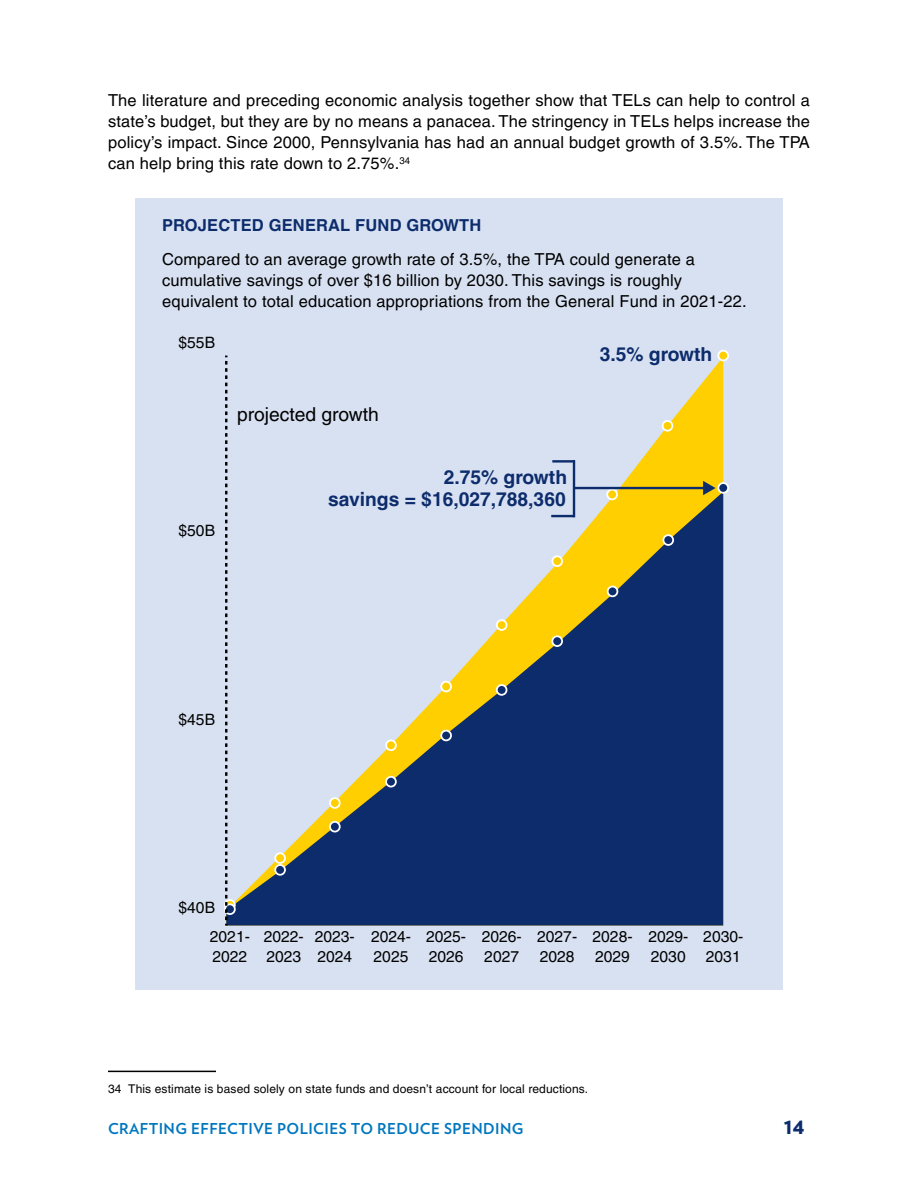
<style>
.page{position:relative;width:918px;height:1188px;background:#fff}
.page>*{position:absolute;margin:0;border:0;box-sizing:border-box;transform-origin:0 0}
.t1{font:700 19.2px/22.5px "Helvetica LT Pro";color:#0d2c6c;text-align:right}
.t2{font:19.2px "Helvetica LT Pro";color:#000}
.t3{font:900 18px "Verlag";color:#0d2c6c}
.Body_text{font:16.5px/21px "Helvetica LT Pro";letter-spacing:.01em;color:#000;text-align:justify}
.Callout_box{font:16.5px/21px "Helvetica LT Pro";letter-spacing:.01em;color:#000}
.Subhead_callout_box{font:700 16.5px "Helvetica LT Pro";letter-spacing:.01em;color:#0d2c6c}
.t4{font:15.6px/19.2px "Helvetica LT Pro";color:#000}
.t5{font:700 15px "Verlag";letter-spacing:.03em;color:#0077be}
.Footnotes{font:12px "Helvetica LT Pro";letter-spacing:.01em;color:#000}
</style>
<div class="page">
<div style="left:135px;top:199px;width:648px;height:49px;background:#d8e1f2"></div>
<div style="left:135px;top:224px;width:648px;height:766px;background:#d8e1f2"></div>
<svg style="left:227px;top:357px;width:496px;height:135px"></svg>
<svg style="left:227px;top:492px;width:496px;height:434px;fill:#0d2c6c"></svg>
<div style="left:224px;top:899px;width:12px;height:12px;border:2px solid #fff;border-radius:50%"></div>
<div style="left:225px;top:904px;width:10px;height:10px;background:#0d2c6c;border-radius:50%"></div>
<div style="left:224px;top:903px;width:12px;height:12px;border:2px solid #fff;border-radius:50%"></div>
<div style="left:275px;top:865px;width:10px;height:10px;background:#0d2c6c;border-radius:50%"></div>
<div style="left:274px;top:864px;width:12px;height:12px;border:2px solid #fff;border-radius:50%"></div>
<div style="left:330px;top:822px;width:10px;height:10px;background:#0d2c6c;border-radius:50%"></div>
<div style="left:329px;top:821px;width:12px;height:11px;border:2px solid #fff;border-radius:50%"></div>
<div style="left:386px;top:777px;width:10px;height:10px;background:#0d2c6c;border-radius:50%"></div>
<div style="left:385px;top:776px;width:12px;height:11px;border:2px solid #fff;border-radius:50%"></div>
<div style="left:386px;top:740px;width:10px;height:10px;background:#ffcf01;border-radius:50%"></div>
<div style="left:385px;top:740px;width:12px;height:11px;border:2px solid #fff;border-radius:50%"></div>
<div style="left:497px;top:685px;width:10px;height:10px;background:#0d2c6c;border-radius:50%"></div>
<div style="left:496px;top:684px;width:11px;height:12px;border:2px solid #fff;border-radius:50%"></div>
<div style="left:552px;top:636px;width:10px;height:10px;background:#0d2c6c;border-radius:50%"></div>
<div style="left:551px;top:635px;width:12px;height:12px;border:2px solid #fff;border-radius:50%"></div>
<div style="left:608px;top:587px;width:9px;height:9px;background:#0d2c6c;border-radius:50%"></div>
<div style="left:607px;top:586px;width:11px;height:11px;border:2px solid #fff;border-radius:50%"></div>
<div style="left:663px;top:535px;width:10px;height:10px;background:#0d2c6c;border-radius:50%"></div>
<div style="left:662px;top:534px;width:12px;height:12px;border:2px solid #fff;border-radius:50%"></div>
<div style="left:718px;top:483px;width:10px;height:10px;background:#0d2c6c;border-radius:50%"></div>
<div style="left:717px;top:482px;width:12px;height:12px;border:2px solid #fff;border-radius:50%"></div>
<div style="left:718px;top:351px;width:10px;height:9px;background:#ffcf01;border-radius:50%"></div>
<div style="left:717px;top:350px;width:12px;height:11px;border:2px solid #fff;border-radius:50%"></div>
<div style="left:663px;top:421px;width:9px;height:10px;background:#ffcf01;border-radius:50%"></div>
<div style="left:662px;top:420px;width:11px;height:12px;border:2px solid #fff;border-radius:50%"></div>
<div style="left:607px;top:490px;width:10px;height:9px;background:#ffcf01;border-radius:50%"></div>
<div style="left:606px;top:489px;width:12px;height:11px;border:2px solid #fff;border-radius:50%"></div>
<div style="left:441px;top:682px;width:10px;height:9px;background:#ffcf01;border-radius:50%"></div>
<div style="left:440px;top:681px;width:12px;height:11px;border:2px solid #fff;border-radius:50%"></div>
<div style="left:497px;top:620px;width:10px;height:10px;background:#ffcf01;border-radius:50%"></div>
<div style="left:496px;top:619px;width:11px;height:12px;border:2px solid #fff;border-radius:50%"></div>
<div style="left:330px;top:798px;width:10px;height:10px;background:#ffcf01;border-radius:50%"></div>
<div style="left:329px;top:797px;width:12px;height:12px;border:2px solid #fff;border-radius:50%"></div>
<div style="left:275px;top:853px;width:10px;height:10px;background:#ffcf01;border-radius:50%"></div>
<div style="left:274px;top:852px;width:12px;height:12px;border:2px solid #fff;border-radius:50%"></div>
<div style="left:552px;top:556px;width:10px;height:10px;background:#ffcf01;border-radius:50%"></div>
<div style="left:551px;top:555px;width:12px;height:12px;border:2px solid #fff;border-radius:50%"></div>
<svg style="left:225px;top:356px;width:2px;height:570px"></svg>
<div style="left:441px;top:731px;width:10px;height:9px;background:#0d2c6c;border-radius:50%"></div>
<div style="left:440px;top:730px;width:12px;height:11px;border:2px solid #fff;border-radius:50%"></div>
<hr style="left:552px;top:460px;width:23px;height:3px;background:#0d2c6c">
<hr style="left:551px;top:515px;width:24px;height:2px;background:#0d2c6c">
<hr style="left:573px;top:461px;width:2px;height:55px;background:#0d2c6c">
<hr style="left:574px;top:487px;width:131px;height:2px;background:#0d2c6c">
<svg style="left:703px;top:481px;width:13px;height:14px"></svg>
<hr style="left:108px;top:1071px;width:108px;height:1px;background:#000">
<p class="Body_text" style="left:108px;top:90px;width:704px">The literature and preceding economic analysis together show that TELs can help to control a state’s budget, but they are by no means a panacea. The stringency in TELs helps increase the policy’s impact. Since 2000, Pennsylvania has had an annual budget growth of 3.5%. The TPA can help bring this rate down to 2.75%.<sup>34</sup></p>
<p class="Subhead_callout_box" style="left:162px;top:215px;width:321px">PROJECTED GENERAL FUND GROWTH</p>
<p class="Callout_box" style="left:162px;top:249px;width:586px">Compared to an average growth rate of 3.5%, the TPA could generate a cumulative savings of over $16 billion by 2030. This savings is roughly equivalent to total education appropriations from the General Fund in 2021-22.</p>
<p class="t4" style="left:179px;top:333px;width:38px">$55B</p>
<p class="t4" style="left:179px;top:521px;width:38px">$50B</p>
<p class="t2" style="left:237px;top:403px;width:143px">projected growth</p>
<p class="t1" style="left:328px;top:466px;width:241px">2.75% growth<br>savings = $16,027,788,360</p>
<p class="t1" style="left:600px;top:343px;width:114px">3.5% growth</p>
<p class="t4" style="left:179px;top:710px;width:38px">$45B</p>
<p class="t4" style="left:179px;top:898px;width:38px">$40B</p>
<p class="t4" style="left:210px;top:927px;width:41px">2021-<br>2022</p>
<p class="t4" style="left:264px;top:927px;width:41px">2022-<br>2023</p>
<p class="t4" style="left:315px;top:927px;width:41px">2023-<br>2024</p>
<p class="t4" style="left:371px;top:927px;width:41px">2024-<br>2025</p>
<p class="t4" style="left:426px;top:927px;width:41px">2025-<br>2026</p>
<p class="t4" style="left:482px;top:927px;width:41px">2026-<br>2027</p>
<p class="t4" style="left:537px;top:927px;width:41px">2027-<br>2028</p>
<p class="t4" style="left:593px;top:927px;width:41px">2028-<br>2029</p>
<p class="t4" style="left:648px;top:927px;width:41px">2029-<br>2030</p>
<p class="t4" style="left:703px;top:927px;width:41px">2030-<br>2031</p>
<p class="Footnotes" style="left:108px;top:1082px;width:482px">34 This estimate is based solely on state funds and doesn’t account for local reductions.</p>
<p class="t5" style="left:108px;top:1117px;width:417px">CRAFTING EFFECTIVE POLICIES TO REDUCE SPENDING</p>
<p class="t3" style="left:784px;top:1113px;width:22px">14</p>
</div>
